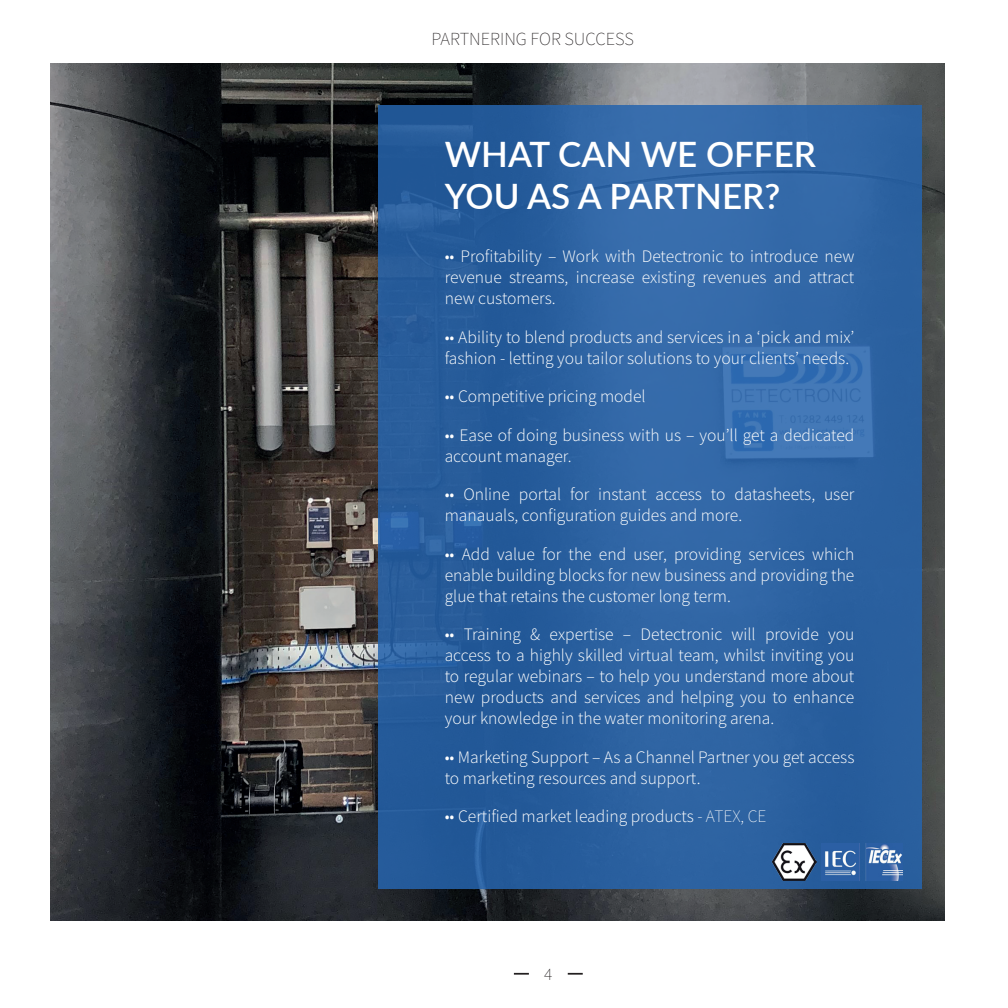
<style>
.page{position:relative;width:1008px;height:1008px;background:#fff}
.page>*{position:absolute;margin:0;border:0;box-sizing:border-box;transform-origin:0 0}
.t1{font:600 35px/42px "Lato";color:#fff}
.t2{font:200 18.38px "Source Sans Pro";color:#231f20}
.t3{font:300 17.5px/21px "Source Sans Pro";color:#fff}
.t4{font:200 17.5px "Source Sans Pro";color:#231f20}
.s1{font-weight:200}
</style>
<div class="page">
<svg style="left:514px;top:973px;width:15px;height:2px"></svg>
<svg style="left:568px;top:973px;width:15px;height:2px"></svg>
<img style="left:50px;top:63px;width:895px;height:857px">
<svg style="left:378px;top:105px;width:543px;height:784px;background:#2c61a1"></svg>
<img style="left:821px;top:843px;width:82px;height:38px">
<img style="left:772px;top:843px;width:45px;height:38px">
<p class="t2" style="left:432px;top:28px;width:204px">PARTNERING FOR SUCCESS</p>
<h1 class="t1" style="left:445px;top:131px;width:373px">WHAT CAN WE OFFER<br>YOU AS A PARTNER?</h1>
<p class="t3" style="left:445px;top:246px;width:411px;text-align:justify">•• Profitability – Work with Detectronic to introduce new revenue streams, increase existing revenues and attract new customers.</p>
<p class="t3" style="left:445px;top:326px;width:411px">•• Ability to blend products and services in a ‘pick and mix’ fashion - letting you tailor solutions to your clients’ needs.</p>
<p class="t3" style="left:445px;top:386px;width:203px">•• Competitive pricing model</p>
<p class="t3" style="left:445px;top:424px;width:411px">•• Ease of doing business with us – you’ll get a dedicated account manager.</p>
<p class="t3" style="left:445px;top:484px;width:411px">•• Online portal for instant access to datasheets, user manauals, configuration guides and more.</p>
<p class="t3" style="left:445px;top:543px;width:411px;text-align:justify">•• Add value for the end user, providing services which enable building blocks for new business and providing the glue that retains the customer long term.</p>
<p class="t3" style="left:445px;top:624px;width:411px;text-align:justify">•• Training &amp; expertise – Detectronic will provide you access to a highly skilled virtual team, whilst inviting you to regular webinars – to help you understand more about new products and services and helping you to enhance your knowledge in the water monitoring arena.</p>
<p class="t3" style="left:445px;top:746px;width:411px">•• Marketing Support – As a Channel Partner you get access to marketing resources and support.</p>
<p class="t3" style="left:445px;top:806px;width:323px">•• Certified market leading products <span class="s1">- ATEX, CE</span></p>
<p class="t4" style="left:544px;top:964px;width:10px">4</p>
</div>
